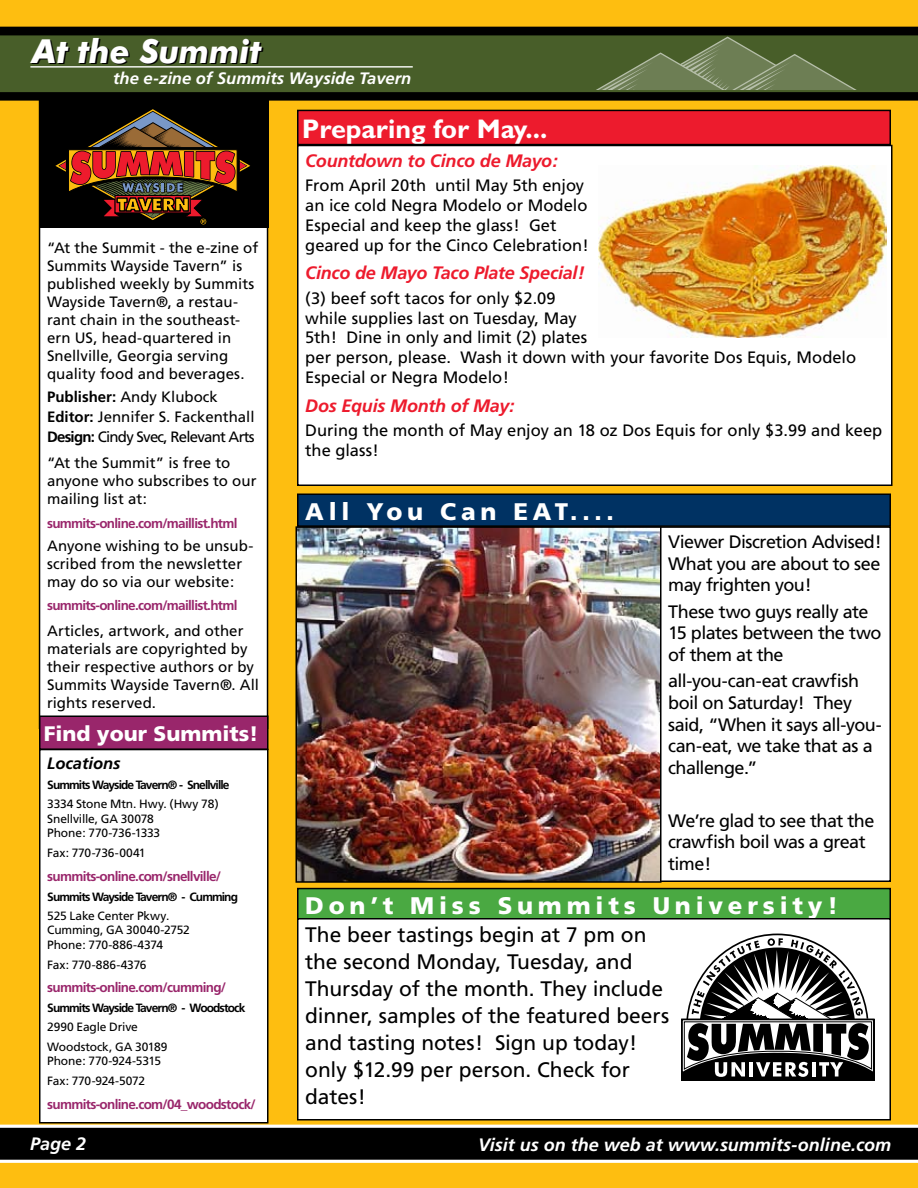
<style>
.page{position:relative;width:918px;height:1188px;background:#febe10}
.page>*{position:absolute;margin:0;border:0;box-sizing:border-box;transform-origin:0 0}
.t1{font:italic 700 33.15px "Futura BT";color:#fff}
.t2{font:700 27px "Gill Sans";color:#fff}
.t3{font:900 24px "Frutiger";letter-spacing:.2em;color:#fff}
.t4{font:21px/27px "Frutiger";letter-spacing:-.005em;color:#000}
.t5{font:900 21px "Frutiger";color:#fff}
.t6{font:18px/21.6px "Frutiger";letter-spacing:-.03em;color:#000}
.t7{font:italic 700 18px "Frutiger";letter-spacing:-.015em;color:#ed1b2d}
.t8{font:italic 700 18px "Frutiger";color:#fff}
.t9{font:16.5px/19.8px "Frutiger";color:#000}
.t10{font:italic 700 16.5px "Frutiger";color:#fff}
.t11{font:italic 700 16.5px "Frutiger";color:#000}
.t12{font:15px/18px "Frutiger";color:#000}
.t13{font:700 13.5px "Frutiger";letter-spacing:-.05em;color:#99266b}
.t14{font:12px/14.4px "Frutiger";letter-spacing:-.01em;color:#000}
.t15{font:700 12px "Frutiger";letter-spacing:-.075em;color:#000}
.s1{font-weight:700}
</style>
<div class="page">
<svg style="left:0;top:1125px;width:918px;height:38px;background:#282828"></svg>
<div style="left:40px;top:100px;width:228px;height:628px;background:#fff"></div>
<div style="left:39px;top:99px;width:229px;height:630px;border:2px solid #000"></div>
<div style="left:40px;top:716px;width:228px;height:33px;background:#99266b"></div>
<div style="left:39px;top:716px;width:229px;height:34px;border:2px solid #000"></div>
<div style="left:40px;top:750px;width:228px;height:373px;background:#fff"></div>
<div style="left:39px;top:749px;width:229px;height:375px;border:2px solid #000"></div>
<div style="left:0;top:27px;width:918px;height:74px;background:#000"></div>
<svg style="left:0;top:34px;width:918px;height:60px;background:#425625"></svg>
<div style="left:39px;top:100px;width:229px;height:128px;background:#000"></div>
<svg style="left:55px;top:109px;width:195px;height:115px"></svg>
<hr style="left:30px;top:66px;width:383px;height:2px;background:#fff">
<svg style="left:567px;top:36px;width:324px;height:54px;background:#5b6e3f"></svg>
<div style="left:298px;top:527px;width:592px;height:354px;background:#fff"></div>
<div style="left:298px;top:494px;width:592px;height:32px;background:#003263"></div>
<div style="left:297px;top:494px;width:594px;height:33px;border:2px solid #000"></div>
<div style="left:298px;top:889px;width:592px;height:31px;background:#4aa942"></div>
<div style="left:297px;top:888px;width:594px;height:33px;border:2px solid #000"></div>
<div style="left:298px;top:919px;width:592px;height:201px;background:#fff"></div>
<div style="left:297px;top:918px;width:594px;height:202px;border:2px solid #000"></div>
<div style="left:298px;top:146px;width:594px;height:339px;background:#fff"></div>
<div style="left:297px;top:145px;width:595px;height:341px;border:2px solid #000"></div>
<div style="left:298px;top:110px;width:592px;height:35px;background:#ed1b2d"></div>
<div style="left:297px;top:110px;width:594px;height:35px;border:2px solid #000"></div>
<img style="left:299px;top:529px;width:360px;height:351px">
<div style="left:296px;top:526px;width:366px;height:357px;border:2px solid #000"></div>
<img style="left:598px;top:165px;width:288px;height:173px">
<div style="left:681px;top:1019px;width:194px;height:62px;background:#000"></div>
<svg style="left:681px;top:934px;width:194px;height:143px"></svg>
<h1 class="t1" style="left:32px;top:31px;width:231px">At the Summit</h1>
<p class="t10" style="left:113px;top:68px;width:300px">the e-zine of Summits Wayside Tavern</p>
<p class="t12" style="left:47px;top:239px;width:213px">“At the Summit - the e-zine of<br>Summits Wayside Tavern” is published weekly by Summits<br>Wayside Tavern®, a restau&shy;rant chain in the southeast&shy;ern US, head-quartered in<br>Snellville, Georgia serving quality food and beverages.</p>
<p class="t12" style="left:47px;top:387px;width:209px;line-height:20.1px"><span class="s1">Publisher:</span> Andy Klubock<br><span class="s1">Editor:</span> Jennifer S. Fackenthall<br><span class="s1">Design:</span> Cindy Svec, Relevant Arts</p>
<p class="t12" style="left:47px;top:454px;width:211px">“At the Summit” is free to anyone who subscribes to our mailing list at:</p>
<p class="t13" style="left:47px;top:515px;width:192px">summits-online.com/maillist.html</p>
<p class="t12" style="left:47px;top:537px;width:208px">Anyone wishing to be unsub&shy;scribed from the newsletter may do so via our website:</p>
<p class="t13" style="left:47px;top:598px;width:192px">summits-online.com/maillist.html</p>
<p class="t12" style="left:47px;top:622px;width:214px">Articles, artwork, and other materials are copyrighted by their respective authors or by<br>Summits Wayside Tavern®. All rights reserved.</p>
<h3 class="t5" style="left:44px;top:721px;width:216px">Find your Summits!</h3>
<p class="t11" style="left:47px;top:754px;width:75px">Locations</p>
<p class="t15" style="left:47px;top:778px;width:184px">Summits Wayside Tavern® - Snellville</p>
<p class="t14" style="left:47px;top:797px;width:173px">3334 Stone Mtn. Hwy. (Hwy 78)<br>Snellville, GA 30078<br>Phone: 770-736-1333</p>
<p class="t14" style="left:47px;top:846px;width:100px">Fax: 770-736-0041</p>
<p class="t13" style="left:47px;top:868px;width:175px">summits-online.com/snellville/</p>
<p class="t15" style="left:47px;top:889px;width:192px">Summits Wayside Tavern® - Cumming</p>
<p class="t14" style="left:47px;top:909px;width:144px">525 Lake Center Pkwy.<br>Cumming, GA 30040-2752<br>Phone: 770-886-4374</p>
<p class="t14" style="left:47px;top:957px;width:101px">Fax: 770-886-4376</p>
<p class="t13" style="left:47px;top:980px;width:180px">summits-online.com/cumming/</p>
<p class="t15" style="left:47px;top:1001px;width:200px">Summits Wayside Tavern® - Woodstock</p>
<p class="t14" style="left:47px;top:1018px;width:122px;line-height:19.2px">2990 Eagle Drive<br>Woodstock, GA 30189</p>
<p class="t14" style="left:47px;top:1051px;width:115px;line-height:19.8px">Phone: 770-924-5315<br>Fax: 770-924-5072</p>
<p class="t13" style="left:47px;top:1096px;width:210px">summits-online.com/04_woodstock/</p>
<h2 class="t2" style="left:302px;top:113px;width:247px">Preparing for May...</h2>
<p class="t7" style="left:305px;top:150px;width:254px">Countdown to Cinco de Mayo:</p>
<p class="t9" style="left:305px;top:176px;width:285px">From April 20th until May 5th enjoy an ice cold Negra Modelo or Modelo Especial and keep the glass! Get geared up for the Cinco Celebration!</p>
<p class="t7" style="left:305px;top:262px;width:281px">Cinco de Mayo Taco Plate Special!</p>
<p class="t9" style="left:305px;top:288px;width:553px">(3) beef soft tacos for only $2.09<br>while supplies last on Tuesday, May<br>5th! Dine in only and limit (2) plates<br>per person, please. Wash it down with your favorite Dos Equis, Modelo Especial or Negra Modelo!</p>
<p class="t7" style="left:305px;top:395px;width:211px">Dos Equis Month of May:</p>
<p class="t9" style="left:305px;top:421px;width:579px">During the month of May enjoy an 18 oz Dos Equis for only $3.99 and keep the glass!</p>
<h3 class="t3" style="left:305px;top:497px;width:310px">All You Can EAT....</h3>
<p class="t6" style="left:668px;top:531px;width:215px;text-align:justify">Viewer Discretion Advised!<br>What you are about to see may frighten you!</p>
<p class="t6" style="left:668px;top:601px;width:215px">These two guys really ate<br>15 plates between the two of them at the</p>
<p class="t6" style="left:668px;top:670px;width:215px">all-you-can-eat crawfish boil on Saturday! They said, “When it says all-you&shy;can-eat, we take that as a challenge.”</p>
<p class="t6" style="left:668px;top:810px;width:208px">We’re glad to see that the crawfish boil was a great time!</p>
<h3 class="t3" style="left:305px;top:891px;width:534px">Don’t Miss Summits University!</h3>
<h3 class="t4" style="left:305px;top:921px;width:365px">The beer tastings begin at 7 pm on the second Monday, Tuesday, and<br>Thursday of the month. They include dinner, samples of the featured beers and tasting notes! Sign up today! only $12.99 per person. Check for dates!</h3>
<p class="t8" style="left:30px;top:1133px;width:58px">Page 2</p>
<p class="t8" style="left:478px;top:1134px;width:414px">Visit us on the web at www.summits-online.com</p>
</div>
